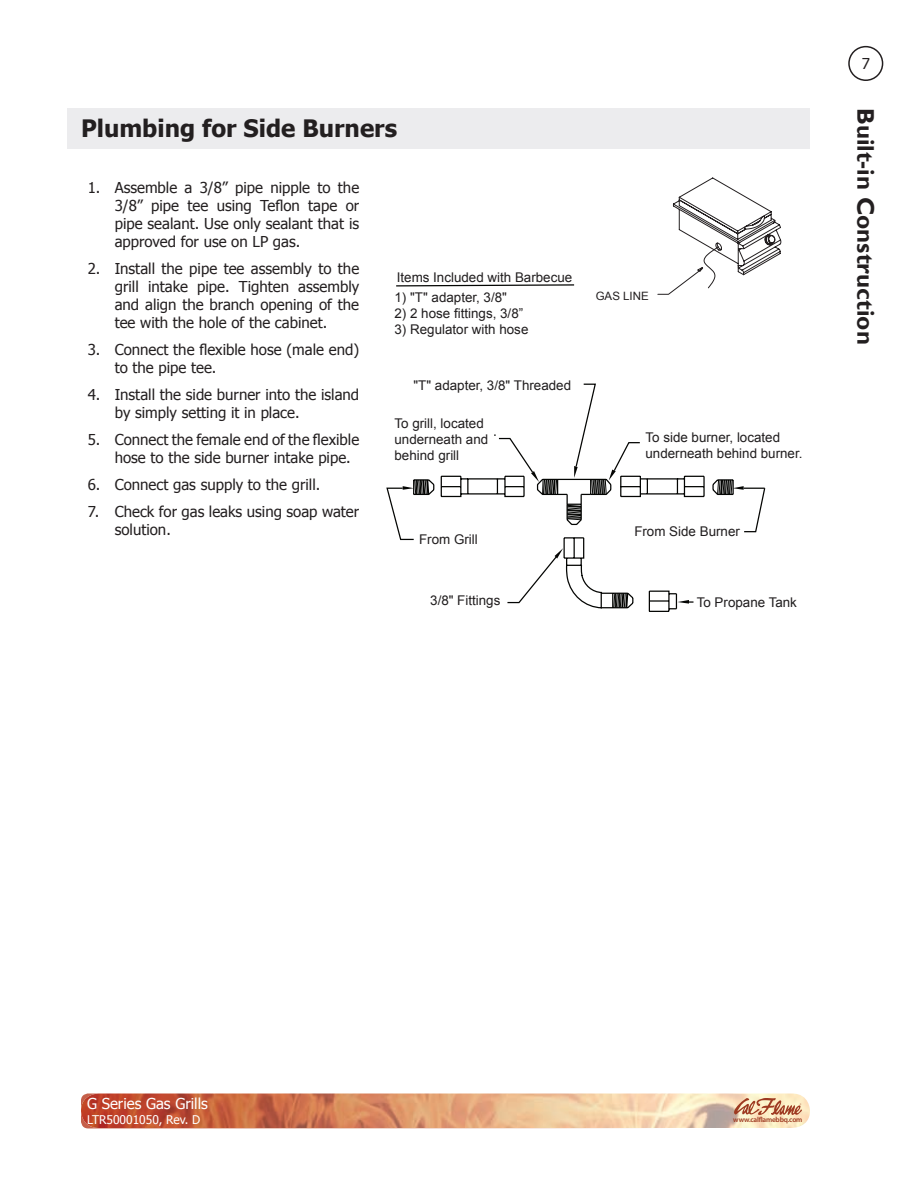
<style>
.page{position:relative;width:918px;height:1188px;background:#fff}
.page>*{position:absolute;margin:0;border:0;box-sizing:border-box;transform-origin:0 0}
.t1{font:700 24px "Tahoma";color:#231f20}
.t2{font:700 24px "Gill Sans";color:#231f20}
.t3{font:16.8px "Arial";color:#201d1e}
.t4{font:15px/18px "Tahoma";color:#231f20}
.t5{font:15px "Tahoma";color:#fff}
.t6{font:13.35px/16px "Arial";color:#201d1e}
.t7{font:12px "Tahoma";color:#fff}
.t8{font:11.55px "Arial";color:#231f20}
.t9{font:600 7.35px "Myriad Pro";letter-spacing:-.03em;color:#9e3a21}
</style>
<div class="page">
<svg style="left:81px;top:1094px;width:729px;height:34px;background:#db9a75"></svg>
<svg style="left:848px;top:46px;width:35px;height:35px"></svg>
<svg style="left:672px;top:177px;width:109px;height:107px"></svg>
<svg style="left:395px;top:284px;width:371px;height:320px"></svg>
<div style="left:68px;top:108px;width:742px;height:40px;background:#ececee"></div>
<h1 class="t1" style="left:81px;top:112px;width:318px">Plumbing for Side Burners</h1>
<p class="t4" style="left:115px;top:178px;width:246px;text-align:justify;text-indent:-27px">1. Assemble a 3/8” pipe nipple to the 3/8” pipe tee using Teflon tape or pipe sealant. Use only sealant that is approved for use on LP gas.</p>
<p class="t4" style="left:115px;top:259px;width:246px;text-align:justify;text-indent:-27px">2. Install the pipe tee assembly to the grill intake pipe. Tighten assembly and align the branch opening of the tee with the hole of the cabinet.</p>
<p class="t4" style="left:115px;top:340px;width:246px;text-indent:-27px">3. Connect the flexible hose (male end) to the pipe tee.</p>
<p class="t4" style="left:115px;top:385px;width:246px;text-indent:-27px">4. Install the side burner into the island by simply setting it in place.</p>
<p class="t4" style="left:115px;top:430px;width:246px;text-indent:-27px">5. Connect the female end of the flexible hose to the side burner intake pipe.</p>
<p class="t4" style="left:88px;top:475px;width:234px">6. Connect gas supply to the grill.</p>
<p class="t4" style="left:115px;top:502px;width:246px;text-indent:-27px">7. Check for gas leaks using soap water solution.</p>
<p class="t8" style="left:161px;top:271px;width:55px">GAS LINE</p>
<p class="t6" style="left:397px;top:269px;width:177px">Items Included with Barbecue</p>
<p class="t6" style="left:395px;top:289px;width:114px">1) "T" adapter, 3/8"</p>
<p class="t6" style="left:395px;top:305px;width:130px">2) 2 hose fittings, 3/8”</p>
<p class="t6" style="left:395px;top:321px;width:135px">3) Regulator with hose</p>
<p class="t6" style="left:414px;top:377px;width:159px">"T" adapter, 3/8" Threaded</p>
<p class="t6" style="left:395px;top:415px;width:95px">To grill, located underneath and behind grill</p>
<p class="t6" style="left:419px;top:531px;width:60px">From Grill</p>
<p class="t8" style="left:596px;top:288px;width:55px">GAS LINE</p>
<p class="t6" style="left:646px;top:430px;width:159px">To side burner, located underneath behind burner.</p>
<p class="t6" style="left:634px;top:523px;width:107px">From Side Burner</p>
<p class="t6" style="left:430px;top:592px;width:72px">3/8" Fittings</p>
<p class="t6" style="left:697px;top:595px;width:102px">To Propane Tank</p>
<p class="t4" style="left:862px;top:53px;width:10px">7</p>
<h1 class="t2" style="left:880px;top:108px;width:238px;rotate:90deg">Built-in Construction</h1>
<p class="t3" style="left:852px;top:271px;width:13px">A</p>
<p class="t5" style="left:87px;top:1094px;width:122px">G Series Gas Grills</p>
<p class="t7" style="left:87px;top:1112px;width:115px">LTR50001050, Rev. D</p>
<p class="t9" style="left:733px;top:1115px;width:71px">www.calflamebbq.com</p>
</div>
